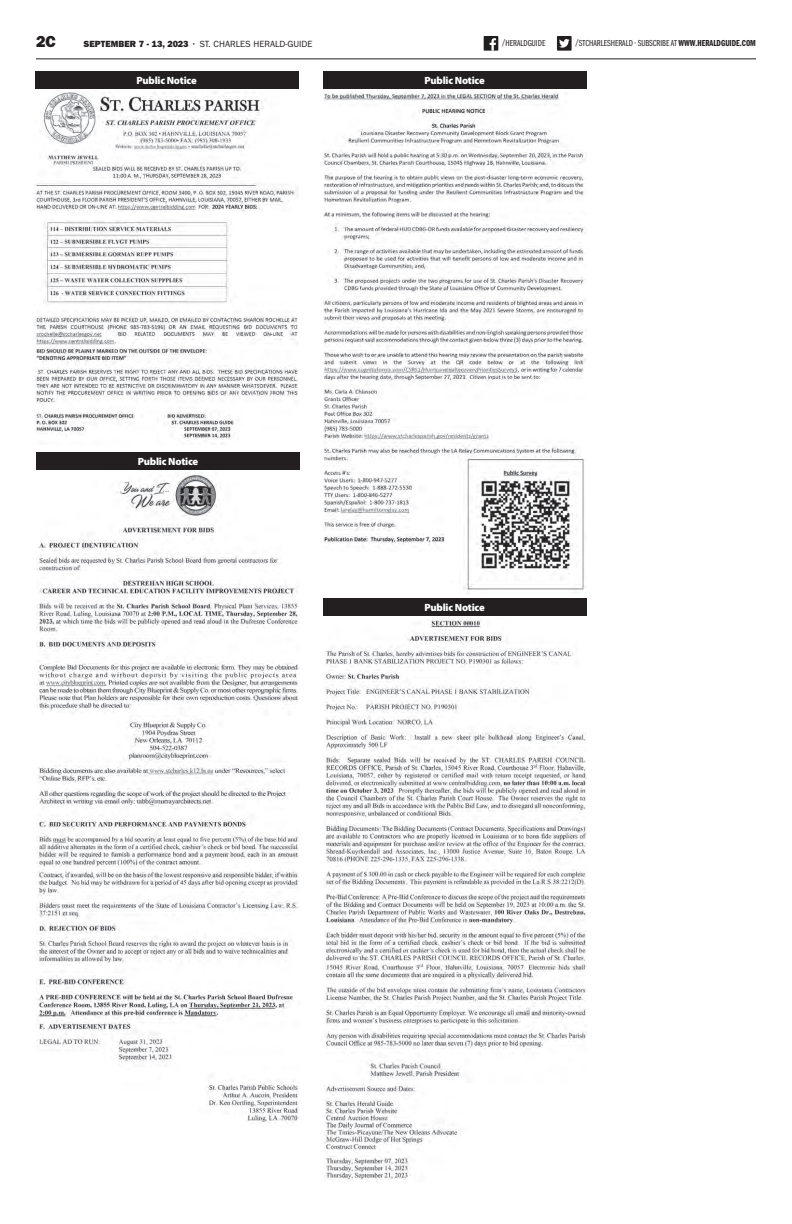
<style>
.page{position:relative;width:792px;height:1224px;background:#fff}
.page>*{position:absolute;margin:0;border:0;box-sizing:border-box;transform-origin:0 0}
.t1{font:16px "ITC Franklin Gothic Std Hvy";color:#231f20}
.t2{font:900 10.5px "Myriad Pro";letter-spacing:-.02em;color:#fff}
.t3{font:9px "ITC Franklin Gothic Std Bk Cp";color:#231f20}
.t4{font:9px "ITC Franklin Gothic Std";color:#231f20}
.s1{font-family:"ITC Franklin Gothic Std Hvy"}
.s2{font-family:"ITC Franklin Gothic Std Dm Cp"}
</style>
<div class="page">
<div style="left:484px;top:36px;width:14px;height:15px;background:#211e1e"></div>
<svg style="left:490px;top:38px;width:6px;height:13px"></svg>
<div style="left:557px;top:36px;width:15px;height:15px;background:#231f20"></div>
<svg style="left:559px;top:39px;width:11px;height:9px"></svg>
<hr style="left:36px;top:58px;width:720px;height:1px;background:#231f20">
<div style="left:36px;top:452px;width:264px;height:18px;background:#231f20"></div>
<img style="left:36px;top:474px;width:263px;height:394px">
<img style="left:36px;top:870px;width:263px;height:253px">
<div style="left:35px;top:71px;width:263px;height:18px;background:#231f20"></div>
<img style="left:35px;top:92px;width:263px;height:352px">
<div style="left:323px;top:598px;width:263px;height:18px;background:#231f20"></div>
<img style="left:323px;top:617px;width:263px;height:344px">
<img style="left:323px;top:963px;width:263px;height:219px">
<div style="left:323px;top:71px;width:263px;height:18px;background:#231f20"></div>
<img style="left:323px;top:92px;width:263px;height:503px">
<h1 class="t1" style="left:36px;top:32px;width:22px">2C</h1>
<p class="t4" style="left:84px;top:39px;width:230px"><span class="s1">SEPTEMBER 7 - 13, 2023</span> • ST. CHARLES HERALD-GUIDE</p>
<p class="t3" style="left:502px;top:38px;width:45px">/HERALDGUIDE</p>
<p class="t3" style="left:575px;top:39px;width:182px">/STCHARLESHERALD • SUBSCRIBE AT <span class="s2">WWW.HERALDGUIDE.COM</span></p>
<p class="t2" style="left:136px;top:73px;width:62px">Public Notice</p>
<p class="t2" style="left:138px;top:454px;width:62px">Public Notice</p>
<p class="t2" style="left:424px;top:73px;width:62px">Public Notice</p>
<p class="t2" style="left:424px;top:601px;width:62px">Public Notice</p>
</div>
